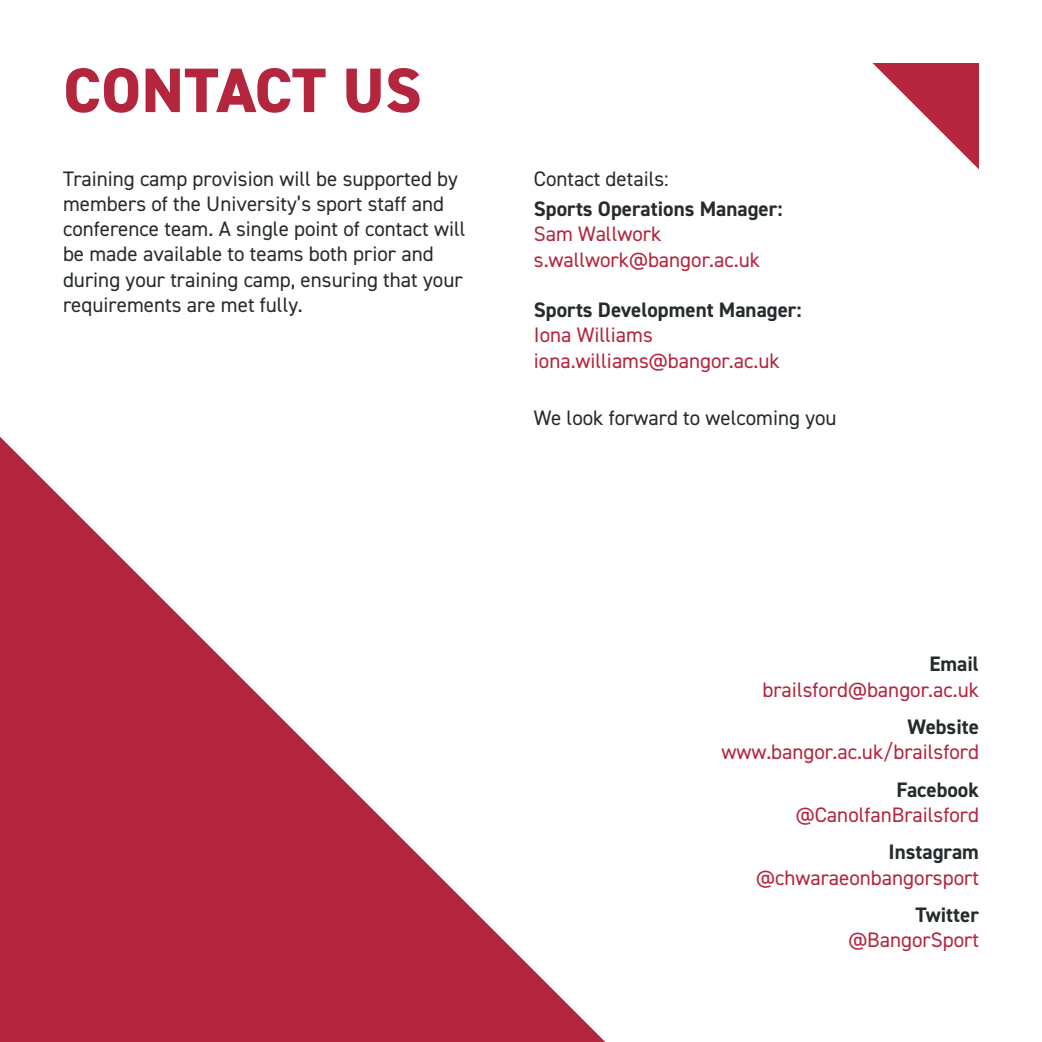
<style>
.page{position:relative;width:1042px;height:1042px;background:#fff}
.page>*{position:absolute;margin:0;border:0;box-sizing:border-box;transform-origin:0 0}
.t1{font:800 63px "DIN2014";color:#b4263d}
.t2{font:21px/25.2px "DIN2014";color:#262b2d}
.t3{font:21px/25.2px "DIN2014";color:#b4263d;text-align:right}
.t4{font:700 21px "DIN2014";color:#262b2d}
.s1{font-weight:700;color:#262b2d}
</style>
<div class="page">
<svg style="left:0;top:436px;width:606px;height:606px"></svg>
<svg style="left:872px;top:63px;width:107px;height:106px"></svg>
<p class="t1" style="left:63px;top:48px;width:360px">CONTACT US</p>
<p class="t2" style="left:63px;top:166px;width:396px">Training camp provision will be supported by members of the University’s sport staff and</p>
<p class="t2" style="left:63px;top:216px;width:404px">conference team. A single point of contact will</p>
<p class="t2" style="left:63px;top:241px;width:372px">be made available to teams both prior and</p>
<p class="t2" style="left:63px;top:266px;width:401px">during your training camp, ensuring that your</p>
<p class="t2" style="left:63px;top:292px;width:241px">requirements are met fully.</p>
<p class="t2" style="left:534px;top:166px;width:136px">Contact details:</p>
<p class="t4" style="left:534px;top:195px;width:250px">Sports Operations Manager:</p>
<p class="t3" style="left:534px;top:221px;width:129px">Sam Wallwork</p>
<p class="t3" style="left:534px;top:246px;width:228px">s.wallwork@bangor.ac.uk</p>
<p class="t4" style="left:534px;top:296px;width:269px">Sports Development Manager:</p>
<p class="t3" style="left:534px;top:322px;width:121px">Iona Williams</p>
<p class="t3" style="left:534px;top:347px;width:247px">iona.williams@bangor.ac.uk</p>
<p class="t2" style="left:534px;top:405px;width:304px">We look forward to welcoming you</p>
<p class="t4" style="left:929px;top:650px;width:51px">Email</p>
<p class="t3" style="left:762px;top:676px;width:218px">brailsford@bangor.ac.uk</p>
<p class="t3" style="left:721px;top:714px;width:259px"><span class="s1">Website </span>www.bangor.ac.uk/brailsford</p>
<p class="t3" style="left:796px;top:776px;width:184px"><span class="s1">Facebook </span>@CanolfanBrailsford</p>
<p class="t3" style="left:756px;top:839px;width:224px"><span class="s1">Instagram </span>@chwaraeonbangorsport</p>
<p class="t3" style="left:848px;top:902px;width:132px"><span class="s1">Twitter </span>@BangorSport</p>
</div>
